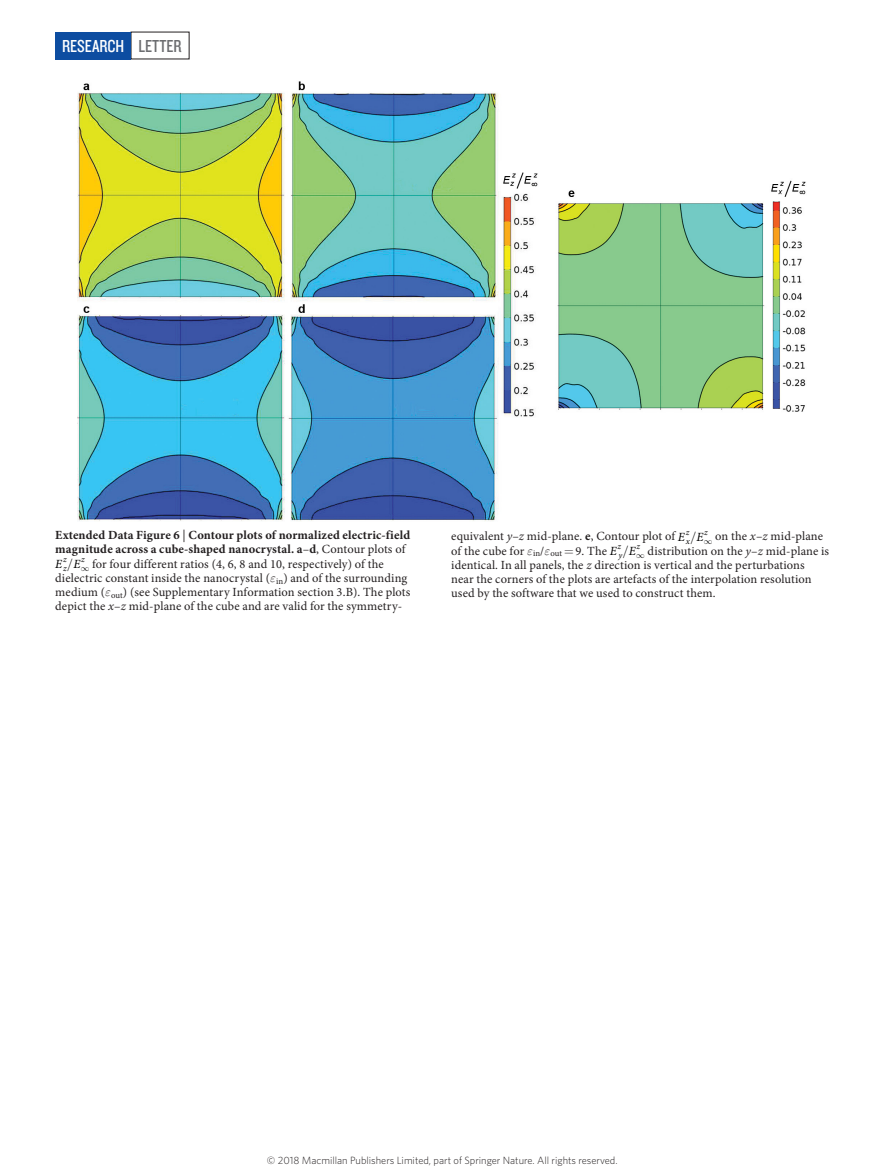
<style>
.page{position:relative;width:893px;height:1174px;background:#fff}
.page>*{position:absolute;margin:0;border:0;box-sizing:border-box;transform-origin:0 0}
.t1{font:18px "Knockout 29 Junior Ltweight";color:#fff}
.t2{font:12.45px/14.2px "Minion Pro";letter-spacing:.01em;color:#231f20}
.t3{font:700 12.45px/14.2px "Minion Pro";letter-spacing:.01em;color:#231f20}
.t4{font:300 10.5px "Whitney";color:#231f20}
.t5{font:italic 8.7px "Minion Pro";color:#000}
.s1{color:#6c6d70}
.s2{font-weight:400}
.s3{font-weight:400;font-style:italic;font-size:12.6px;color:#000}
.s4{font-style:italic}
.s5{font-weight:700}
.s6{font-style:italic;font-size:12.6px;color:#000}
</style>
<div class="page">
<div style="left:55px;top:32px;width:76px;height:27px;background:#0d4da1"></div>
<img style="left:78px;top:81px;width:728px;height:440px">
<h1 class="t1" style="left:62px;top:34px;width:121px">RESEARCH <span class="s1">LETTER</span></h1>
<p class="t3" style="left:55px;top:528px;width:356px">Extended Data Figure 6 <span class="s2">|</span> Contour plots of normalized electric-field magnitude across a cube-shaped nanocrystal. a<span class="s2">–</span>d<span class="s2">, Contour plots of<br></span><span class="s3">E E</span><sup>z</sup> <span class="s2">for four different ratios (4, 6, 8 and 10, respectively) of the</span></p>
<p class="t5" style="left:63px;top:562px;width:5px">z</p>
<p class="t5" style="left:63px;top:553px;width:5px">z</p>
<p class="t2" style="left:55px;top:571px;width:357px">dielectric constant inside the nanocrystal ( <sub>in</sub>) and of the surrounding medium ( <sub>out</sub>) (see Supplementary Information section 3.B). The plots depict the <span class="s4">x</span>–<span class="s4">z</span> mid-plane of the cube and are valid for the symmetry-</p>
<p class="t2" style="left:451px;top:529px;width:373px">equivalent <span class="s4">y</span>–<span class="s4">z</span> mid-plane. <span class="s5">e</span>, Contour plot of <span class="s6">E E</span><sup>z</sup> on the <span class="s4">x</span>–<span class="s4">z</span> mid-plane</p>
<p class="t5" style="left:686px;top:535px;width:6px">x</p>
<p class="t5" style="left:686px;top:526px;width:5px">z</p>
<p class="t2" style="left:451px;top:543px;width:379px">of the cube for <sub>in</sub>/ <sub>out</sub> 9. The <span class="s6">E E</span><sup>z</sup> distribution on the <span class="s4">y</span>–<span class="s4">z</span> mid-plane is</p>
<p class="t5" style="left:618px;top:549px;width:5px">y</p>
<p class="t5" style="left:618px;top:541px;width:5px">z</p>
<p class="t2" style="left:451px;top:558px;width:362px">identical. In all panels, the <span class="s4">z</span> direction is vertical and the perturbations near the corners of the plots are artefacts of the interpolation resolution used by the software that we used to construct them.</p>
<p class="t4" style="left:267px;top:1153px;width:352px">© 2018 Macmillan Publishers Limited, part of Springer Nature. All rights reserved.</p>
</div>
